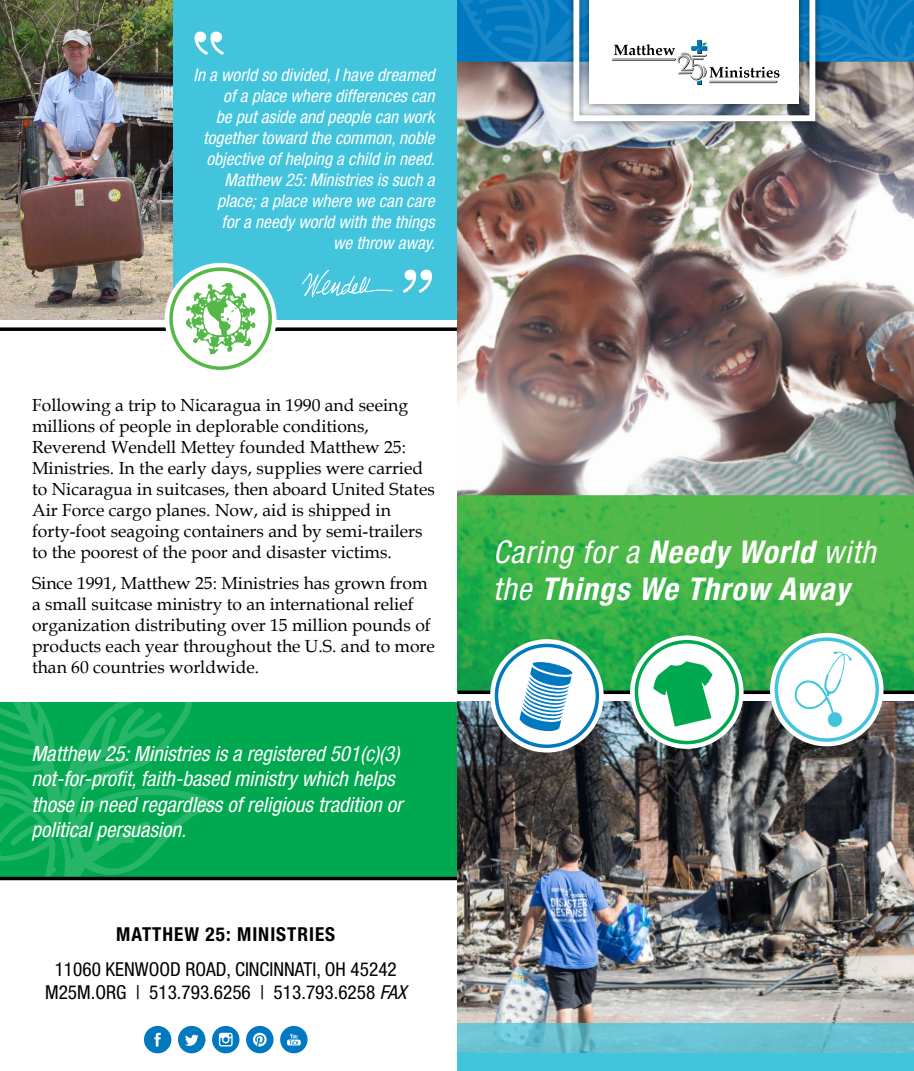
<style>
.page{position:relative;width:914px;height:1071px;background:#fff}
.page>*{position:absolute;margin:0;border:0;box-sizing:border-box;transform-origin:0 0}
.t1{font:italic 700 condensed 31.32px/37.6px "Helvetica Neue LT Std";letter-spacing:.03em;color:#fff}
.t2{font:italic condensed 21px/25.2px "Helvetica Neue LT Std";color:#fff}
.t3{font:condensed 19.25px/23.1px "Helvetica Neue LT Std";color:#000;text-align:center}
.t4{font:700 condensed 19.25px "Helvetica Neue LT Std";letter-spacing:.05em;color:#000}
.t5{font:17.5px/21px "Book Antiqua";color:#000}
.t6{font:italic condensed 17.5px/21px "Helvetica Neue LT Std";color:#fff;text-align:right}
.s1{font-style:italic}
.s2{font-weight:400}
</style>
<div class="page">
<img style="left:457px;top:702px;width:457px;height:321px">
<div style="left:0;top:702px;width:457px;height:176px;background:#00a94f"></div>
<svg style="left:0;top:702px;width:68px;height:179px"></svg>
<svg style="left:68px;top:702px;width:152px;height:179px"></svg>
<img style="left:457px;top:495px;width:457px;height:196px">
<svg style="left:457px;top:0;width:72px;height:62px;background:#067cc2"></svg>
<svg style="left:457px;top:1023px;width:457px;height:30px;background:#69c1d1"></svg>
<hr style="left:0;top:877px;width:457px;height:3px;background:#000">
<div style="left:457px;top:1053px;width:457px;height:18px;background:#42c4dd"></div>
<hr style="left:457px;top:691px;width:457px;height:3px;background:#000">
<div style="left:144px;top:1026px;width:27px;height:27px;background:#0079c1;border-radius:50%"></div>
<svg style="left:154px;top:1033px;width:7px;height:13px"></svg>
<div style="left:212px;top:1026px;width:27px;height:27px;background:#0079c1;border-radius:50%"></div>
<svg style="left:219px;top:1033px;width:14px;height:13px"></svg>
<div style="left:246px;top:1026px;width:27px;height:27px;background:#0079c1;border-radius:50%"></div>
<svg style="left:253px;top:1033px;width:14px;height:13px"></svg>
<div style="left:178px;top:1026px;width:27px;height:27px;background:#0079c1;border-radius:50%"></div>
<svg style="left:185px;top:1035px;width:13px;height:11px"></svg>
<div style="left:280px;top:1026px;width:27px;height:27px;background:#0079c1;border-radius:50%"></div>
<svg style="left:287px;top:1034px;width:14px;height:11px"></svg>
<svg style="left:490px;top:639px;width:113px;height:114px"></svg>
<svg style="left:519px;top:661px;width:53px;height:72px"></svg>
<div style="left:494px;top:644px;width:105px;height:104px;border:4px solid #0079c1;border-radius:50%"></div>
<svg style="left:630px;top:635px;width:113px;height:114px"></svg>
<svg style="left:653px;top:661px;width:59px;height:66px"></svg>
<div style="left:634px;top:640px;width:105px;height:104px;border:4px solid #00a94f;border-radius:50%"></div>
<svg style="left:770px;top:633px;width:113px;height:113px"></svg>
<svg style="left:794px;top:652px;width:57px;height:76px"></svg>
<div style="left:774px;top:637px;width:105px;height:105px;border:4px solid #42c4dd;border-radius:50%"></div>
<img style="left:457px;top:62px;width:457px;height:433px">
<img style="left:529px;top:0;width:385px;height:194px">
<div style="left:0;top:0;width:457px;height:320px;background:#42c4dd"></div>
<img style="left:0;top:0;width:172px;height:320px">
<svg style="left:0;top:327px;width:457px;height:4px"></svg>
<svg style="left:195px;top:32px;width:29px;height:23px"></svg>
<svg style="left:165px;top:263px;width:111px;height:111px"></svg>
<svg style="left:182px;top:262px;width:210px;height:112px"></svg>
<svg style="left:403px;top:270px;width:29px;height:23px"></svg>
<p class="t6" style="left:193px;top:65px;width:243px">In a world so divided, I have dreamed of a place where differences can<br>be put aside and people can work together toward the common, noble objective of helping a child in need.<br>Matthew 25: Ministries is such a place; a place where we can care<br>for a needy world with the things<br>we throw away.</p>
<p class="t5" style="left:32px;top:394px;width:404px">Following a trip to Nicaragua in 1990 and seeing millions of people in deplorable conditions, Reverend Wendell Mettey founded Matthew 25:<br>Ministries. In the early days, supplies were carried to Nicaragua in suitcases, then aboard United States Air Force cargo planes. Now, aid is shipped in forty-foot seagoing containers and by semi-trailers to the poorest of the poor and disaster victims.</p>
<p class="t5" style="left:32px;top:572px;width:404px">Since 1991, Matthew 25: Ministries has grown from a small suitcase ministry to an international relief organization distributing over 15 million pounds of products each year throughout the U.S. and to more than 60 countries worldwide.</p>
<p class="t2" style="left:32px;top:742px;width:372px">Matthew 25: Ministries is a registered 501(c)(3) not-for-profit, faith-based ministry which helps those in need regardless of religious tradition or political persuasion.</p>
<p class="t4" style="left:116px;top:922px;width:220px">MATTHEW 25: MINISTRIES</p>
<p class="t3" style="left:45px;top:957px;width:363px">11060 KENWOOD ROAD, CINCINNATI, OH 45242<br>M25M.ORG | 513.793.6256 | 513.793.6258 <span class="s1">FAX</span></p>
<h1 class="t1" style="left:493px;top:533px;width:384px"><span class="s2">Caring for a</span> Needy World <span class="s2">with the</span> Things We Throw Away</h1>
</div>
